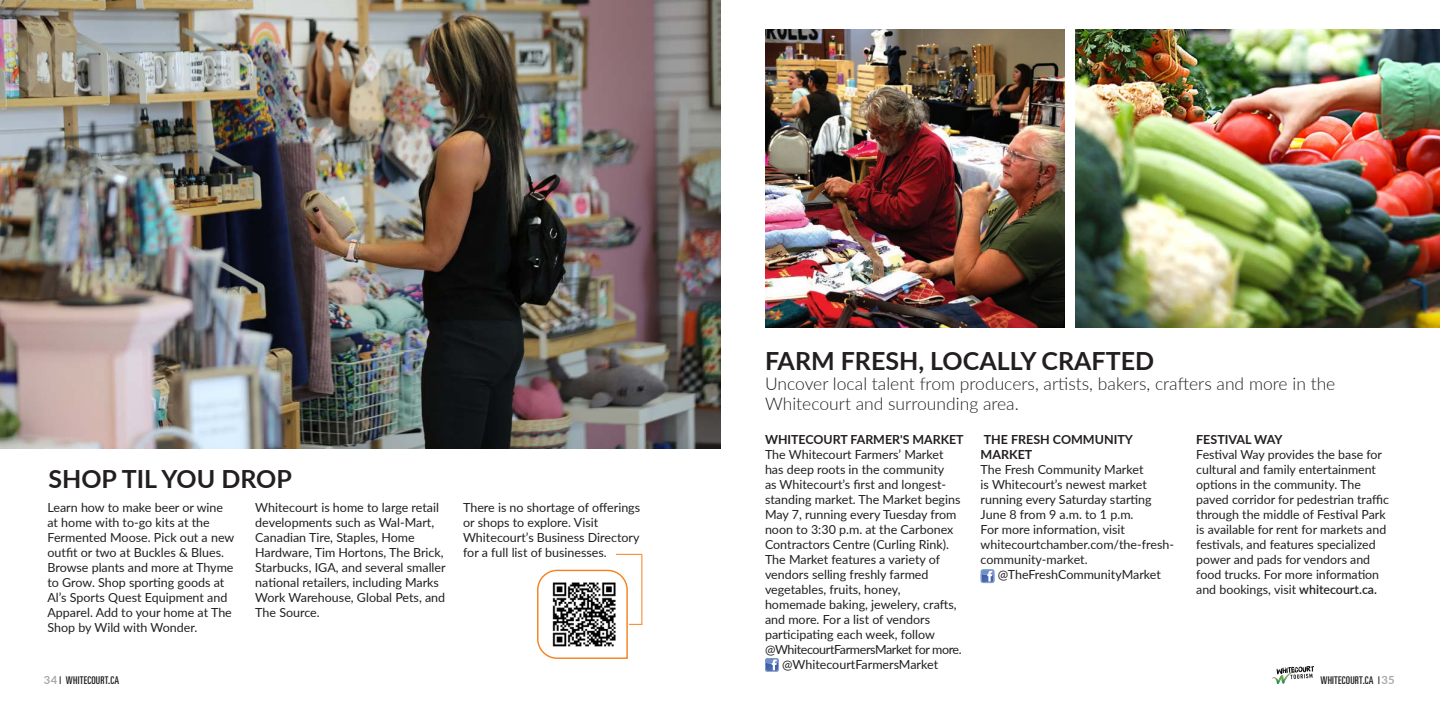
<style>
.page{position:relative;width:1440px;height:720px;background:#fff}
.page>*{position:absolute;margin:0;border:0;box-sizing:border-box;transform-origin:0 0}
.t1{font:700 25px "Lato";color:#231f20}
.t2{font:300 17.5px/20px "Lato";color:#231f20}
.t3{font:12.5px/15px "Lato";color:#231f20}
.t4{font:700 12.5px/15px "Lato";color:#231f20}
.t5{font:ultra-condensed 10.62px "Univers LT Std";letter-spacing:.025em;color:#231f20}
.s1{font-weight:600}
.s2{font-family:"Lato";font-weight:700;font-stretch:normal;font-size:11.25px;color:#a8a9ad}
</style>
<div class="page">
<img style="left:1273px;top:666px;width:41px;height:18px">
<svg style="left:765px;top:658px;width:14px;height:14px"></svg>
<svg style="left:981px;top:569px;width:14px;height:14px"></svg>
<img style="left:765px;top:29px;width:299px;height:299px">
<img style="left:0;top:0;width:721px;height:448px">
<img style="left:1075px;top:29px;width:365px;height:299px">
<svg style="left:537px;top:569px;width:105px;height:90px"></svg>
<hr style="left:642px;top:555px;width:1px;height:70px;background:#f58220">
<svg style="left:616px;top:554px;width:26px;height:1px"></svg>
<p class="t1" style="left:49px;top:460px;width:245px">SHOP TIL YOU DROP</p>
<p class="t3" style="left:48px;top:500px;width:188px">Learn how to make beer or wine at home with to-go kits at the<br>Fermented Moose. Pick out a new outfit or two at Buckles &amp; Blues.<br>Browse plants and more at Thyme to Grow. Shop sporting goods at<br>Al’s Sports Quest Equipment and<br>Apparel. Add to your home at The<br>Shop by Wild with Wonder.</p>
<p class="t3" style="left:255px;top:500px;width:192px">Whitecourt is home to large retail developments such as Wal-Mart,<br>Canadian Tire, Staples, Home<br>Hardware, Tim Hortons, The Brick,<br>Starbucks, IGA, and several smaller national retailers, including Marks<br>Work Warehouse, Global Pets, and<br>The Source.</p>
<p class="t3" style="left:463px;top:500px;width:179px">There is no shortage of offerings or shops to explore. Visit<br>Whitecourt’s Business Directory for a full list of businesses.</p>
<p class="t1" style="left:765px;top:343px;width:391px">FARM FRESH, LOCALLY CRAFTED</p>
<p class="t2" style="left:765px;top:373px;width:572px">Uncover local talent from producers, artists, bakers, crafters and more in the<br>Whitecourt and surrounding area.</p>
<p class="t4" style="left:765px;top:432px;width:200px">WHITECOURT FARMER'S MARKET</p>
<p class="t3" style="left:765px;top:447px;width:197px">The Whitecourt Farmers’ Market has deep roots in the community<br>as Whitecourt’s first and longest&shy;standing market. The Market begins May 7, running every Tuesday from noon to 3:30 p.m. at the Carbonex Contractors Centre (Curling Rink).</p>
<p class="t3" style="left:765px;top:552px;width:198px">The Market features a variety of vendors selling freshly farmed vegetables, fruits, honey, homemade baking, jewelery, crafts, and more. For a list of vendors participating each week, follow @WhitecourtFarmersMarket for more.</p>
<p class="t3" style="left:782px;top:657px;width:158px">@WhitecourtFarmersMarket</p>
<p class="t4" style="left:981px;top:432px;width:154px">THE FRESH COMMUNITY<br>MARKET</p>
<p class="t3" style="left:981px;top:462px;width:195px">The Fresh Community Market<br>is Whitecourt’s newest market running every Saturday starting<br>June 8 from 9 a.m. to 1 p.m.<br>For more information, visit whitecourtchamber.com/the-fresh&shy;community-market.</p>
<p class="t3" style="left:998px;top:567px;width:165px">@TheFreshCommunityMarket</p>
<p class="t4" style="left:1196px;top:432px;width:88px">FESTIVAL WAY</p>
<p class="t3" style="left:1196px;top:447px;width:194px">Festival Way provides the base for cultural and family entertainment options in the community. The paved corridor for pedestrian traffic through the middle of Festival Park is available for rent for markets and festivals, and features specialized power and pads for vendors and food trucks. For more information and bookings, visit <span class="s1">whitecourt.ca.</span></p>
<p class="t5" style="left:44px;top:674px;width:77px"><span class="s2">34</span> | WHITECOURT.CA</p>
<p class="t5" style="left:1320px;top:674px;width:76px">WHITECOURT.CA |<span class="s2">35</span></p>
</div>
